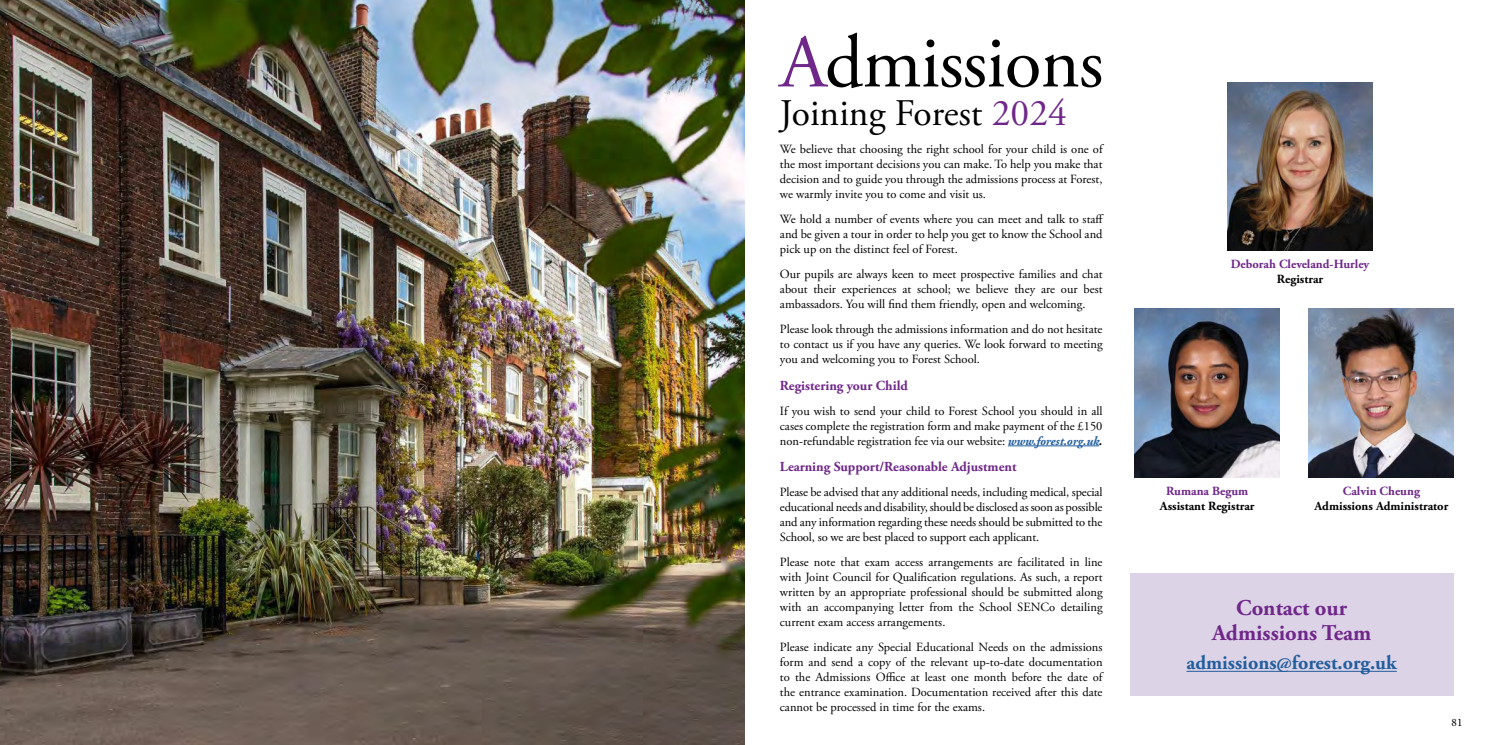
<style>
.page{position:relative;width:1489px;height:745px;background:#fff}
.page>*{position:absolute;margin:0;border:0;box-sizing:border-box;transform-origin:0 0}
.t1{font:75px "Adobe Garamond Pro";letter-spacing:-.01em;color:#000}
.t2{font:37.5px "Adobe Garamond Pro";color:#000}
.t3{font:700 22.5px "Adobe Garamond Pro";color:#6f2789}
.t4{font:700 20px "Adobe Garamond Pro";color:#215e9e}
._10_tracked{font:700 13.75px "Adobe Garamond Pro";color:#6f2789}
._10_tracked-2{font:12.5px/15px "Adobe Garamond Pro";color:#000;text-align:justify}
.t5{font:700 12.5px "Adobe Garamond Pro";color:#000}
.t6{font:700 12.5px "Adobe Garamond Pro";color:#6f2789}
.t7{font:11.25px "Minion Pro";color:#000}
.s1{color:#6f2789}
.s2{font-weight:700;font-style:italic;color:#215e9e}
.s3{font-weight:700;font-style:italic}
</style>
<div class="page">
<hr style="left:1007px;top:445px;width:92px;height:1px;background:#215e9e">
<div style="left:1129px;top:572px;width:324px;height:123px;background:#ddd3e7"></div>
<hr style="left:1186px;top:670px;width:210px;height:1px;background:#215e9e">
<img style="left:1227px;top:82px;width:145px;height:169px">
<img style="left:1134px;top:308px;width:145px;height:169px">
<img style="left:1308px;top:308px;width:145px;height:169px">
<img style="left:0;top:0;width:744px;height:744px">
<p class="t1" style="left:780px;top:17px;width:325px"><span class="s1">A</span>dmissions</p>
<p class="t2" style="left:780px;top:90px;width:288px">Joining Forest <span class="s1">2024</span></p>
<p class="_10_tracked-2" style="left:780px;top:142px;width:324px">We believe that choosing the right school for your child is one of the most important decisions you can make. To help you make that decision and to guide you through the admissions process at Forest, we warmly invite you to come and visit us.</p>
<p class="_10_tracked-2" style="left:780px;top:212px;width:325px">We hold a number of events where you can meet and talk to staff and be given a tour in order to help you get to know the School and pick up on the distinct feel of Forest.</p>
<p class="_10_tracked-2" style="left:780px;top:267px;width:324px">Our pupils are always keen to meet prospective families and chat about their experiences at school; we believe they are our best ambassadors. You will find them friendly, open and welcoming.</p>
<p class="_10_tracked-2" style="left:780px;top:322px;width:324px">Please look through the admissions information and do not hesitate to contact us if you have any queries. We look forward to meeting you and welcoming you to Forest School.</p>
<p class="_10_tracked" style="left:780px;top:377px;width:129px">Registering your Child</p>
<p class="_10_tracked-2" style="left:780px;top:403px;width:324px">If you wish to send your child to Forest School you should in all cases complete the registration form and make payment of the £150 non-refundable registration fee via our website: <span class="s2">www.forest.org.uk</span><span class="s3">.</span></p>
<p class="_10_tracked" style="left:780px;top:458px;width:238px">Learning Support/Reasonable Adjustment</p>
<p class="_10_tracked-2" style="left:780px;top:485px;width:324px">Please be advised that any additional needs, including medical, special educational needs and disability, should be disclosed as soon as possible and any information regarding these needs should be submitted to the School, so we are best placed to support each applicant.</p>
<p class="_10_tracked-2" style="left:780px;top:555px;width:324px">Please note that exam access arrangements are facilitated in line with Joint Council for Qualification regulations. As such, a report written by an appropriate professional should be submitted along with an accompanying letter from the School SENCo detailing current exam access arrangements.</p>
<p class="_10_tracked-2" style="left:780px;top:640px;width:324px">Please indicate any Special Educational Needs on the admissions form and send a copy of the relevant up-to-date documentation to the Admissions Office at least one month before the date of the entrance examination. Documentation received after this date cannot be processed in time for the exams.</p>
<p class="t6" style="left:1230px;top:257px;width:140px">Deborah Cleveland-Hurley</p>
<p class="t5" style="left:1276px;top:272px;width:48px">Registrar</p>
<p class="t6" style="left:1166px;top:483px;width:84px">Rumana Begum</p>
<p class="t5" style="left:1159px;top:498px;width:96px">Assistant Registrar</p>
<p class="t6" style="left:1342px;top:483px;width:79px">Calvin Cheung</p>
<p class="t5" style="left:1314px;top:498px;width:135px">Admissions Administrator</p>
<p class="t3" style="left:1235px;top:594px;width:112px">Contact our</p>
<p class="t3" style="left:1211px;top:619px;width:161px">Admissions Team</p>
<p class="t4" style="left:1186px;top:651px;width:212px">admissions@forest.org.uk</p>
<p class="t7" style="left:1451px;top:714px;width:12px">81</p>
</div>
